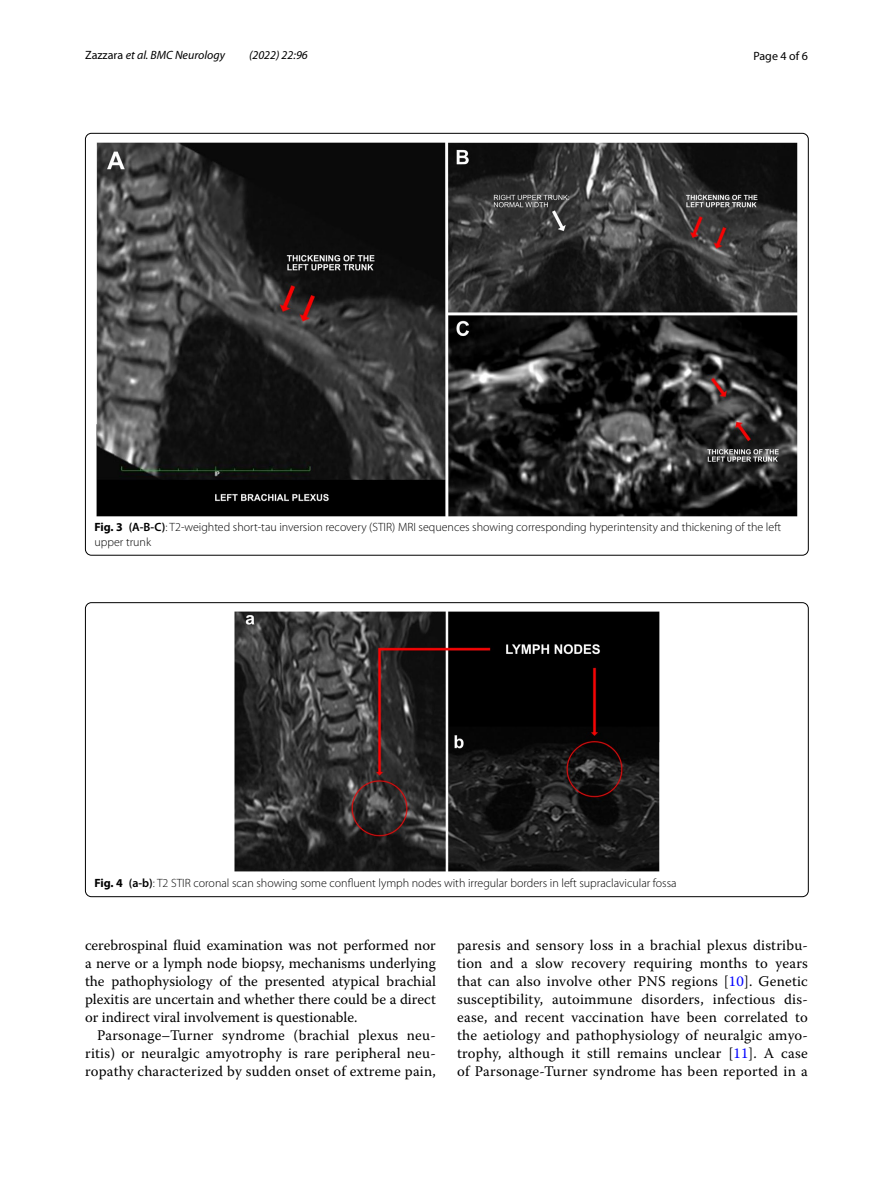
<style>
.page{position:relative;width:893px;height:1187px;background:#fff}
.page>*{position:absolute;margin:0;border:0;box-sizing:border-box;transform-origin:0 0}
.t1{font:14.7px/18px "Warnock Pro";letter-spacing:.015em;color:#000;text-align:justify}
.t2{font:300 12px/15px "Myriad Pro";color:#000}
.t3{font:italic 12px "Myriad Pro";color:#000}
.t4{font:12px "Myriad Pro";color:#000}
.s1{font-style:normal}
.s2{font-weight:700}
.s3{font-weight:600}
.s4{color:#00f}
</style>
<div class="page">
<img style="left:97px;top:142px;width:700px;height:374px">
<img style="left:234px;top:611px;width:425px;height:260px">
<p class="t3" style="left:85px;top:48px;width:141px"><span class="s1">Zazzara</span> et al. BMC Neurology</p>
<p class="t3" style="left:249px;top:48px;width:60px">(2022) 22:96</p>
<p class="t4" style="left:753px;top:48px;width:56px">Page 4 of 6</p>
<p class="t2" style="left:94px;top:520px;width:688px"><span class="s2">Fig. 3</span> <span class="s3">(A-B-C)</span>: T2-weighted short-tau inversion recovery (STIR) MRI sequences showing corresponding hyperintensity and thickening of the left upper trunk</p>
<p class="t2" style="left:94px;top:875px;width:584px"><span class="s2">Fig. 4</span> <span class="s3">(a-b)</span>: T2 STIR coronal scan showing some confluent lymph nodes with irregular borders in left supraclavicular fossa</p>
<p class="t1" style="left:85px;top:935px;width:352px">cerebrospinal fluid examination was not performed nor a nerve or a lymph node biopsy, mechanisms underlying the pathophysiology of the presented atypical brachial plexitis are uncertain and whether there could be a direct or indirect viral involvement is questionable.</p>
<p class="t1" style="left:85px;top:1025px;width:352px;text-indent:12px">Parsonage–Turner syndrome (brachial plexus neu&shy;ritis) or neuralgic amyotrophy is rare peripheral neu&shy;ropathy characterized by sudden onset of extreme pain,</p>
<p class="t1" style="left:457px;top:935px;width:352px">paresis and sensory loss in a brachial plexus distribu&shy;tion and a slow recovery requiring months to years that can also involve other PNS regions [<span class="s4">10</span>]. Genetic susceptibility, autoimmune disorders, infectious dis&shy;ease, and recent vaccination have been correlated to the aetiology and pathophysiology of neuralgic amyo&shy;trophy, although it still remains unclear [<span class="s4">11</span>]. A case of Parsonage-Turner syndrome has been reported in a</p>
</div>
